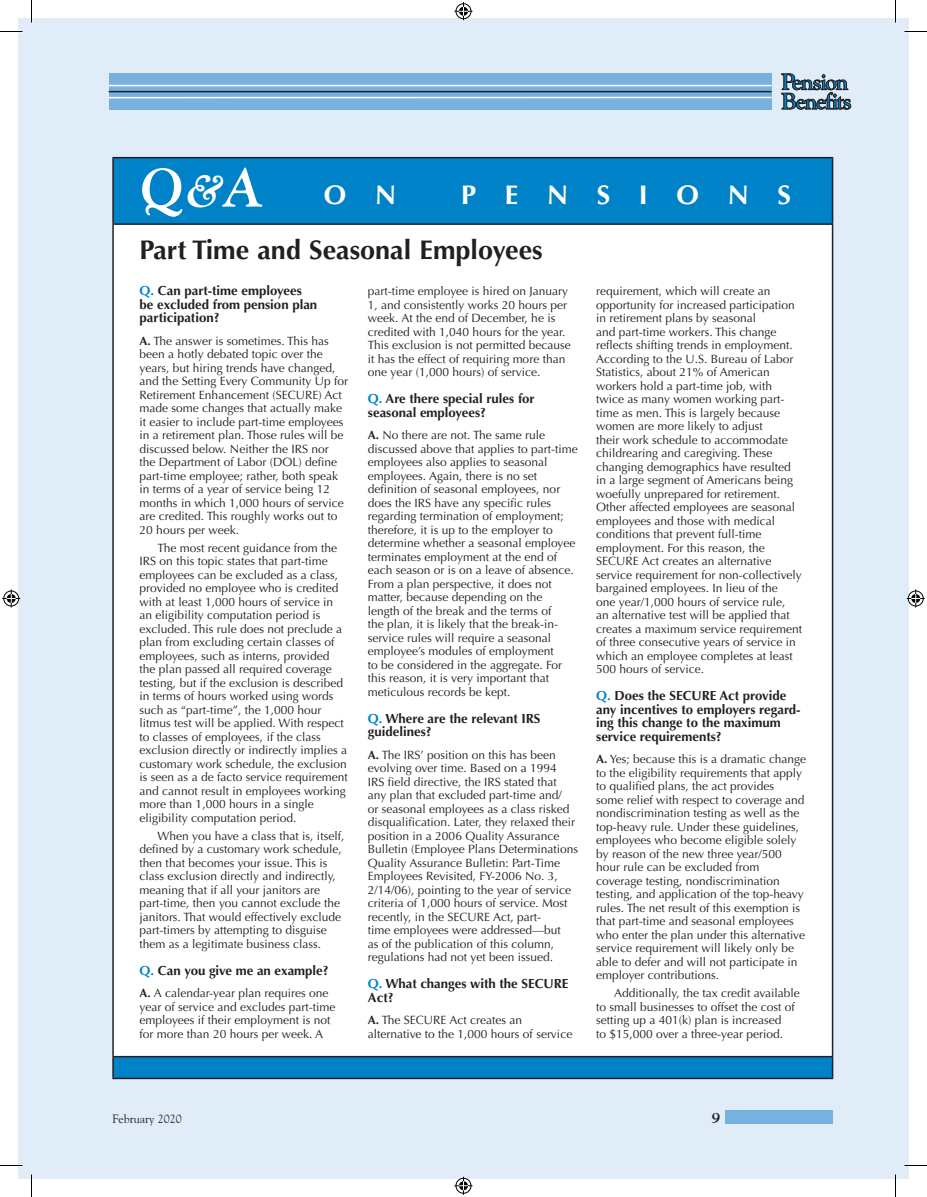
<style>
.page{position:relative;width:927px;height:1197px;background:#fff}
.page>*{position:absolute;margin:0;border:0;box-sizing:border-box;transform-origin:0 0}
.t1{font:italic 700 54px "Goudy Std";color:#fff}
.t2{font:700 27px "Optima LT Std";color:#231f20}
.t3{font:700 27px "Optima LT Std";letter-spacing:1.065em;color:#fff}
.t4{font:italic 700 15px "Goudy Std";color:#231f20}
.t5{font:700 13.2px/13.5px "Optima LT Std";color:#231f20}
.t6{font:12px/13.5px "Optima LT Std";color:#231f20}
.t7{font:12px "Goudy Std";color:#231f20}
.s1{font-size:45px}
.s2{font-family:"Optima LT Std";font-style:normal;font-size:27px}
.s3{color:#0082c8}
.s4{font-weight:700}
</style>
<div class="page">
<div style="left:18px;top:18px;width:891px;height:1161px;background:#e0ecf7"></div>
<svg style="left:109px;top:74px;width:662px;height:36px;background:#78b1dc"></svg>
<hr style="left:109px;top:97px;width:663px;height:1px;background:#fff">
<hr style="left:109px;top:85px;width:663px;height:1px;background:#fff">
<svg style="left:781px;top:73px;width:70px;height:37px"></svg>
<hr style="left:109px;top:91px;width:662px;height:1px;background:#231f20">
<div style="left:114px;top:158px;width:718px;height:920px;background:#0082c8"></div>
<div style="left:113px;top:224px;width:720px;height:833px;background:#fff"></div>
<hr style="left:112px;top:157px;width:721px;height:1px;background:#231f20">
<hr style="left:112px;top:158px;width:2px;height:65px;background:#231f20">
<hr style="left:832px;top:158px;width:1px;height:65px;background:#231f20">
<hr style="left:112px;top:223px;width:721px;height:2px;background:#231f20">
<hr style="left:112px;top:225px;width:2px;height:831px;background:#231f20">
<hr style="left:832px;top:225px;width:1px;height:831px;background:#231f20">
<hr style="left:112px;top:1056px;width:721px;height:1px;background:#231f20">
<hr style="left:112px;top:1057px;width:2px;height:21px;background:#231f20">
<svg style="left:832px;top:1057px;width:1px;height:21px"></svg>
<hr style="left:112px;top:1078px;width:721px;height:1px;background:#231f20">
<div style="left:725px;top:1110px;width:108px;height:14px;background:#76b1df"></div>
<svg style="left:0;top:31px;width:22px;height:1px"></svg>
<svg style="left:904px;top:31px;width:23px;height:1px"></svg>
<svg style="left:0;top:1165px;width:22px;height:1px"></svg>
<svg style="left:904px;top:1165px;width:23px;height:1px"></svg>
<svg style="left:31px;top:0;width:1px;height:22px"></svg>
<svg style="left:31px;top:1174px;width:1px;height:23px"></svg>
<svg style="left:895px;top:0;width:1px;height:22px"></svg>
<svg style="left:895px;top:1174px;width:1px;height:23px"></svg>
<svg style="left:454px;top:2px;width:18px;height:18px"></svg>
<svg style="left:454px;top:1177px;width:18px;height:18px"></svg>
<svg style="left:2px;top:590px;width:18px;height:18px"></svg>
<svg style="left:907px;top:590px;width:18px;height:18px"></svg>
<h1 class="t1" style="left:141px;top:154px;width:257px">Q<span class="s1">&amp;</span>A <span class="s2">O N</span></h1>
<h2 class="t3" style="left:461px;top:179px;width:331px">PENSIONS</h2>
<h2 class="t2" style="left:140px;top:234px;width:405px">Part Time and Seasonal Employees</h2>
<p class="t5" style="left:140px;top:284px;width:179px"><span class="s3">Q.</span> Can part-time employees be excluded from pension plan participation?</p>
<p class="t6" style="left:140px;top:334px;width:210px"><span class="s4">A.</span> The answer is sometimes. This has been a hotly debated topic over the years, but hiring trends have changed, and the Setting Every Community Up for Retirement Enhancement (SECURE) Act made some changes that actually make it easier to include part-time employees in a retirement plan. Those rules will be discussed below. Neither the IRS nor<br>the Department of Labor (DOL) define part-time employee; rather, both speak in terms of a year of service being 12 months in which 1,000 hours of service are credited. This roughly works out to 20 hours per week.</p>
<p class="t6" style="left:140px;top:541px;width:210px;text-indent:18px">The most recent guidance from the IRS on this topic states that part-time employees can be excluded as a class, provided no employee who is credited with at least 1,000 hours of service in an eligibility computation period is excluded. This rule does not preclude a plan from excluding certain classes of employees, such as interns, provided the plan passed all required coverage testing, but if the exclusion is described in terms of hours worked using words such as “part-time”, the 1,000 hour litmus test will be applied. With respect to classes of employees, if the class exclusion directly or indirectly implies a customary work schedule, the exclusion is seen as a de facto service requirement and cannot result in employees working more than 1,000 hours in a single eligibility computation period.</p>
<p class="t6" style="left:140px;top:829px;width:206px;text-indent:18px">When you have a class that is, itself, defined by a customary work schedule, then that becomes your issue. This is class exclusion directly and indirectly, meaning that if all your janitors are part-time, then you cannot exclude the janitors. That would effectively exclude part-timers by attempting to disguise them as a legitimate business class.</p>
<p class="t5" style="left:140px;top:964px;width:191px"><span class="s3">Q.</span> Can you give me an example?</p>
<p class="t6" style="left:140px;top:987px;width:197px"><span class="s4">A.</span> A calendar-year plan requires one year of service and excludes part-time employees if their employment is not for more than 20 hours per week. A</p>
<p class="t6" style="left:368px;top:285px;width:204px">part-time employee is hired on January 1, and consistently works 20 hours per week. At the end of December, he is credited with 1,040 hours for the year.<br>This exclusion is not permitted because it has the effect of requiring more than one year (1,000 hours) of service.</p>
<p class="t5" style="left:368px;top:392px;width:168px"><span class="s3">Q.</span> Are there special rules for seasonal employees?</p>
<p class="t6" style="left:368px;top:429px;width:211px"><span class="s4">A.</span> No there are not. The same rule discussed above that applies to part-time employees also applies to seasonal employees. Again, there is no set definition of seasonal employees, nor does the IRS have any specific rules regarding termination of employment; therefore, it is up to the employer to determine whether a seasonal employee terminates employment at the end of each season or is on a leave of absence.<br>From a plan perspective, it does not matter, because depending on the<br>length of the break and the terms of<br>the plan, it is likely that the break-in&shy;service rules will require a seasonal employee’s modules of employment<br>to be considered in the aggregate. For this reason, it is very important that meticulous records be kept.</p>
<p class="t5" style="left:368px;top:712px;width:174px"><span class="s3">Q.</span> Where are the relevant IRS guidelines?</p>
<p class="t6" style="left:368px;top:748px;width:212px"><span class="s4">A.</span> The IRS’ position on this has been evolving over time. Based on a 1994<br>IRS field directive, the IRS stated that any plan that excluded part-time and/<br>or seasonal employees as a class risked disqualification. Later, they relaxed their position in a 2006 Quality Assurance Bulletin (Employee Plans Determinations Quality Assurance Bulletin: Part-Time Employees Revisited, FY-2006 No. 3, 2/14/06), pointing to the year of service criteria of 1,000 hours of service. Most recently, in the SECURE Act, part-<br>time employees were addressed—but<br>as of the publication of this column, regulations had not yet been issued.</p>
<p class="t5" style="left:368px;top:977px;width:202px"><span class="s3">Q.</span> What changes with the SECURE<br>Act?</p>
<p class="t6" style="left:368px;top:1014px;width:206px"><span class="s4">A.</span> The SECURE Act creates an alternative to the 1,000 hours of service</p>
<p class="t6" style="left:596px;top:285px;width:208px">requirement, which will create an opportunity for increased participation in retirement plans by seasonal<br>and part-time workers. This change reflects shifting trends in employment.<br>According to the U.S. Bureau of Labor Statistics, about 21% of American workers hold a part-time job, with twice as many women working part&shy;time as men. This is largely because women are more likely to adjust<br>their work schedule to accommodate childrearing and caregiving. These changing demographics have resulted in a large segment of Americans being woefully unprepared for retirement.<br>Other affected employees are seasonal employees and those with medical conditions that prevent full-time employment. For this reason, the SECURE Act creates an alternative service requirement for non-collectively bargained employees. In lieu of the<br>one year/1,000 hours of service rule,<br>an alternative test will be applied that creates a maximum service requirement of three consecutive years of service in which an employee completes at least 500 hours of service.</p>
<p class="t5" style="left:596px;top:689px;width:206px"><span class="s3">Q.</span> Does the SECURE Act provide any incentives to employers regard&shy;ing this change to the maximum service requirements?</p>
<p class="t6" style="left:596px;top:753px;width:211px"><span class="s4">A.</span> Yes; because this is a dramatic change to the eligibility requirements that apply to qualified plans, the act provides<br>some relief with respect to coverage and nondiscrimination testing as well as the top-heavy rule. Under these guidelines, employees who become eligible solely by reason of the new three year/500 hour rule can be excluded from coverage testing, nondiscrimination testing, and application of the top-heavy rules. The net result of this exemption is that part-time and seasonal employees who enter the plan under this alternative service requirement will likely only be able to defer and will not participate in employer contributions.</p>
<p class="t6" style="left:596px;top:987px;width:205px;text-indent:18px">Additionally, the tax credit available to small businesses to offset the cost of setting up a 401(k) plan is increased<br>to $15,000 over a three-year period.</p>
<p class="t7" style="left:113px;top:1112px;width:71px">February 2020</p>
<p class="t4" style="left:712px;top:1109px;width:10px">9</p>
</div>
